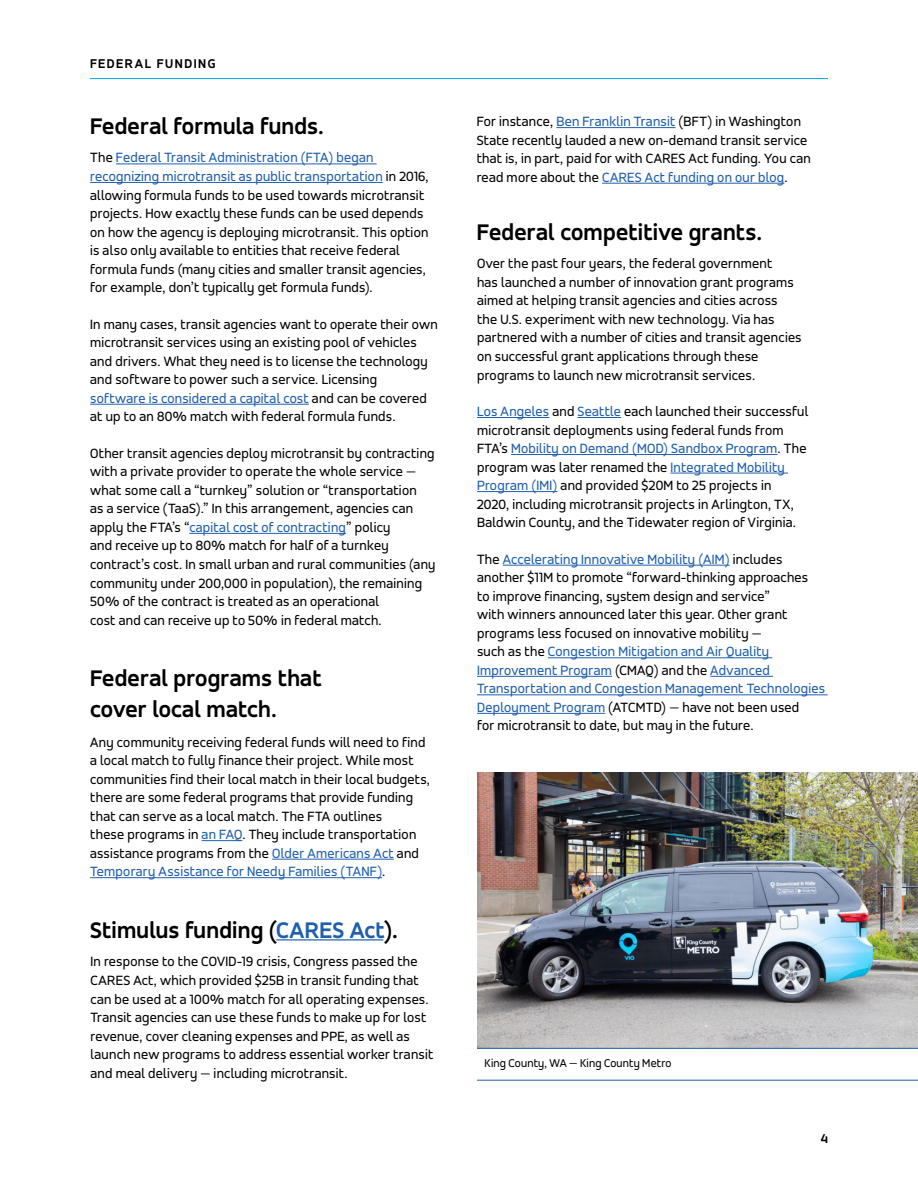
<style>
.page{position:relative;width:918px;height:1188px;background:#fff}
.page>*{position:absolute;margin:0;border:0;box-sizing:border-box;transform-origin:0 0}
.t1{font:700 24px/31.2px "Accord";letter-spacing:.01em;color:#000}
.t2{font:14.25px/18.5px "Accord";letter-spacing:.02em;color:#000}
.t3{font:700 13.5px "Accord";letter-spacing:.115em;color:#000}
.t4{font:12px "Accord";letter-spacing:.015em;color:#000}
.s1{color:#205fad}
</style>
<div class="page">
<hr style="left:90px;top:78px;width:738px;height:1px;background:#00a8e2">
<hr style="left:276px;top:939px;width:107px;height:1px;background:#205fad">
<hr style="left:116px;top:164px;width:261px;height:1px;background:#205fad">
<hr style="left:90px;top:182px;width:293px;height:1px;background:#205fad">
<hr style="left:90px;top:404px;width:219px;height:1px;background:#205fad">
<hr style="left:189px;top:533px;width:157px;height:1px;background:#205fad">
<hr style="left:477px;top:417px;width:72px;height:1px;background:#205fad">
<hr style="left:578px;top:417px;width:43px;height:1px;background:#205fad">
<hr style="left:511px;top:454px;width:267px;height:1px;background:#205fad">
<hr style="left:670px;top:473px;width:118px;height:1px;background:#205fad">
<hr style="left:477px;top:491px;width:81px;height:1px;background:#205fad">
<hr style="left:503px;top:565px;width:227px;height:1px;background:#205fad">
<hr style="left:548px;top:657px;width:224px;height:1px;background:#205fad">
<hr style="left:477px;top:676px;width:135px;height:1px;background:#205fad">
<hr style="left:710px;top:676px;width:63px;height:1px;background:#205fad">
<hr style="left:477px;top:694px;width:351px;height:1px;background:#205fad">
<hr style="left:477px;top:713px;width:128px;height:1px;background:#205fad">
<hr style="left:202px;top:840px;width:40px;height:1px;background:#205fad">
<hr style="left:272px;top:859px;width:122px;height:1px;background:#205fad">
<hr style="left:90px;top:877px;width:292px;height:1px;background:#205fad">
<img style="left:477px;top:772px;width:441px;height:276px">
<hr style="left:556px;top:127px;width:119px;height:1px;background:#205fad">
<hr style="left:602px;top:183px;width:182px;height:1px;background:#205fad">
<hr style="left:477px;top:1048px;width:441px;height:1px;background:#205fad">
<hr style="left:477px;top:1080px;width:441px;height:1px;background:#205fad">
<p class="t3" style="left:90px;top:55px;width:127px">FEDERAL FUNDING</p>
<h1 class="t1" style="left:90px;top:110px;width:235px">Federal formula funds.</h1>
<p class="t2" style="left:90px;top:149px;width:340px">The <span class="s1">Federal Transit Administration (FTA) began recognizing microtransit as public transportation</span> in 2016, allowing formula funds to be used towards microtransit projects. How exactly these funds can be used depends on how the agency is deploying microtransit. This option is also only available to entities that receive federal formula funds (many cities and smaller transit agencies, for example, don’t typically get formula funds).</p>
<p class="t2" style="left:90px;top:315px;width:349px">In many cases, transit agencies want to operate their own microtransit services using an existing pool of vehicles and drivers. What they need is to license the technology and software to power such a service. Licensing<br><span class="s1">software is considered a capital cost</span> and can be covered at up to an 80% match with federal formula funds.</p>
<p class="t2" style="left:90px;top:444px;width:347px">Other transit agencies deploy microtransit by contracting with a private provider to operate the whole service — what some call a “turnkey” solution or “transportation<br>as a service (TaaS).” In this arrangement, agencies can apply the FTA’s “<span class="s1">capital cost of contracting</span>” policy<br>and receive up to 80% match for half of a turnkey contract’s cost. In small urban and rural communities (any community under 200,000 in population), the remaining 50% of the contract is treated as an operational<br>cost and can receive up to 50% in federal match.</p>
<h1 class="t1" style="left:90px;top:662px;width:233px">Federal programs that cover local match.</h1>
<p class="t2" style="left:90px;top:733px;width:341px">Any community receiving federal funds will need to find a local match to fully finance their project. While most communities find their local match in their local budgets, there are some federal programs that provide funding that can serve as a local match. The FTA outlines<br>these programs in <span class="s1">an FAQ</span>. They include transportation assistance programs from the <span class="s1">Older Americans Act</span> and <span class="s1">Temporary Assistance for Needy Families (TANF)</span>.</p>
<h1 class="t1" style="left:90px;top:914px;width:309px">Stimulus funding (<span class="s1">CARES Act</span>).</h1>
<p class="t2" style="left:91px;top:953px;width:344px">In response to the COVID-19 crisis, Congress passed the CARES Act, which provided $25B in transit funding that can be used at a 100% match for all operating expenses.<br>Transit agencies can use these funds to make up for lost revenue, cover cleaning expenses and PPE, as well as launch new programs to address essential worker transit and meal delivery — including microtransit.</p>
<p class="t2" style="left:477px;top:112px;width:336px">For instance, <span class="s1">Ben Franklin Transit</span> (BFT) in Washington State recently lauded a new on-demand transit service that is, in part, paid for with CARES Act funding. You can read more about the <span class="s1">CARES Act funding on our blog</span>.</p>
<h1 class="t1" style="left:477px;top:217px;width:287px">Federal competitive grants.</h1>
<p class="t2" style="left:477px;top:254px;width:326px">Over the past four years, the federal government<br>has launched a number of innovation grant programs aimed at helping transit agencies and cities across<br>the U.S. experiment with new technology. Via has partnered with a number of cities and transit agencies on successful grant applications through these programs to launch new microtransit services.</p>
<p class="t2" style="left:477px;top:402px;width:333px"><span class="s1">Los Angeles</span> and <span class="s1">Seattle</span> each launched their successful microtransit deployments using federal funds from FTA’s <span class="s1">Mobility on Demand (MOD) Sandbox Program</span>. The program was later renamed the <span class="s1">Integrated Mobility Program (IMI)</span> and provided $20M to 25 projects in<br>2020, including microtransit projects in Arlington, TX, Baldwin County, and the Tidewater region of Virginia.</p>
<p class="t2" style="left:477px;top:550px;width:350px">The <span class="s1">Accelerating Innovative Mobility (AIM)</span> includes another $11M to promote “forward-thinking approaches<br>to improve financing, system design and service”<br>with winners announced later this year. Other grant programs less focused on innovative mobility —<br>such as the <span class="s1">Congestion Mitigation and Air Quality Improvement Program</span> (CMAQ) and the <span class="s1">Advanced Transportation and Congestion Management Technologies Deployment Program</span> (ATCMTD) — have not been used<br>for microtransit to date, but may in the future.</p>
<p class="t4" style="left:484px;top:1056px;width:189px">King County, WA — King County Metro</p>
<p class="t3" style="left:821px;top:1130px;width:9px">4</p>
</div>
